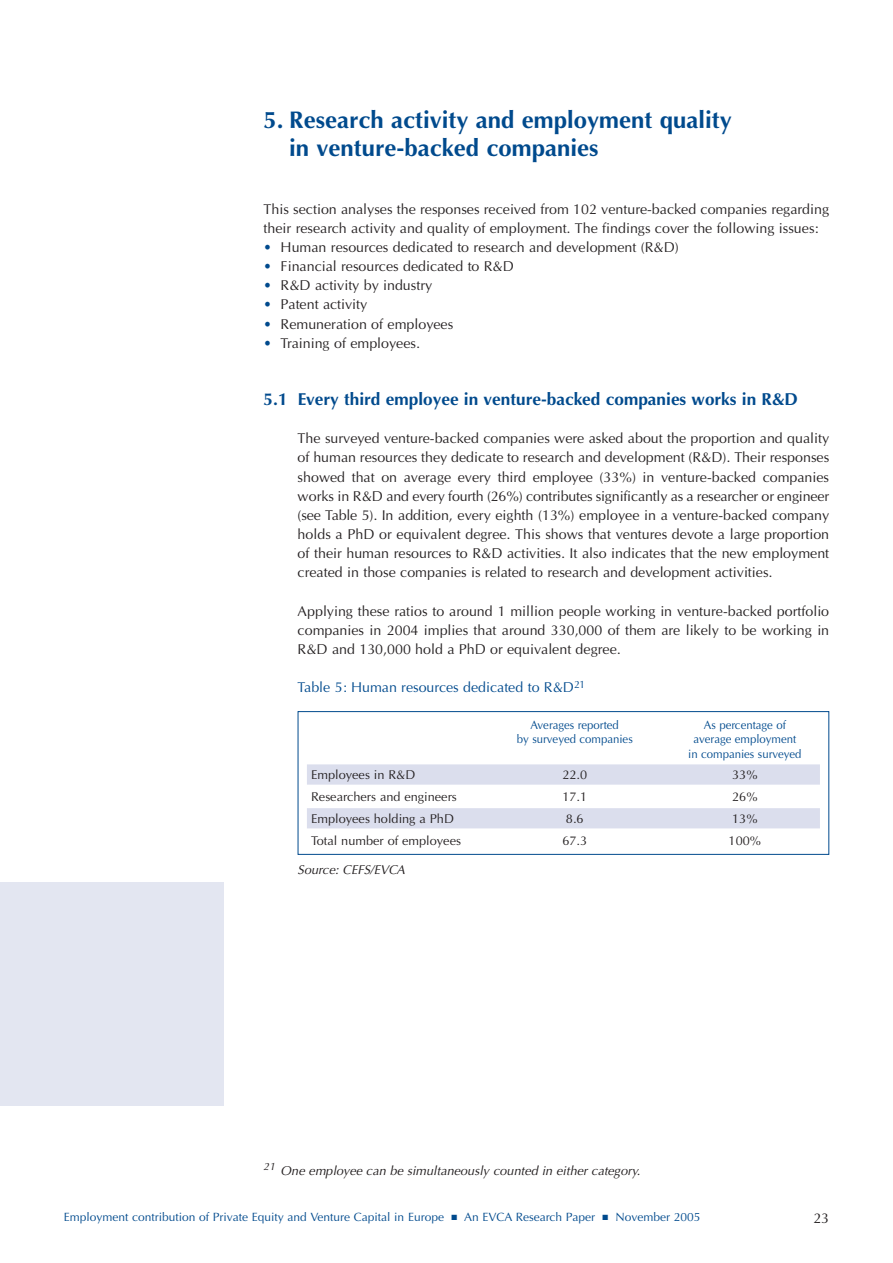
<style>
.page{position:relative;width:893px;height:1263px;background:#fff}
.page>*{position:absolute;margin:0;border:0;box-sizing:border-box;transform-origin:0 0}
.t1{font:700 24px/28.7px "Optima";color:#004a8d}
.t2{font:700 17.25px "Optima";color:#004a8d}
.t3{font:14.25px/19.2px "Optima";color:#231f20;text-align:justify}
.t4{font:14.25px "Optima";color:#004a8d}
.t5{font:12.75px "Optima";color:#231f20}
.t6{font:italic 12.75px "Optima CE";color:#231f20}
.t7{font:12px "Optima";color:#004a8d}
.t8{font:12px/14.5px "Optima";color:#004a8d;text-align:center;scale:.95 1}
.s1{color:#004a8d}
</style>
<div class="page">
<div style="left:0;top:882px;width:223px;height:224px;background:#e3e6f1"></div>
<div style="left:307px;top:764px;width:513px;height:21px;background:#dbdeed"></div>
<div style="left:307px;top:808px;width:513px;height:20px;background:#dbdeed"></div>
<div style="left:298px;top:711px;width:531px;height:144px;border:1px solid #004a8d"></div>
<h1 class="t1" style="left:289px;top:107px;width:444px;text-indent:-26px">5. Research activity and employment quality in venture-backed companies</h1>
<p class="t3" style="left:264px;top:201px;width:567px">This section analyses the responses received from 102 venture-backed companies regarding their research activity and quality of employment. The findings cover the following issues:</p>
<p class="t3" style="left:264px;top:239px;width:417px"><span class="s1">•</span> Human resources dedicated to research and development (R&amp;D)</p>
<p class="t3" style="left:264px;top:258px;width:252px"><span class="s1">•</span> Financial resources dedicated to R&amp;D</p>
<p class="t3" style="left:264px;top:277px;width:170px"><span class="s1">•</span> R&amp;D activity by industry</p>
<p class="t3" style="left:264px;top:296px;width:105px"><span class="s1">•</span> Patent activity</p>
<p class="t3" style="left:264px;top:315px;width:191px"><span class="s1">•</span> Remuneration of employees</p>
<p class="t3" style="left:264px;top:335px;width:158px"><span class="s1">•</span> Training of employees.</p>
<p class="t2" style="left:264px;top:392px;width:536px">5.1 Every third employee in venture-backed companies works in R&amp;D</p>
<p class="t3" style="left:298px;top:430px;width:533px">The surveyed venture-backed companies were asked about the proportion and quality of human resources they dedicate to research and development (R&amp;D). Their responses showed that on average every third employee (33%) in venture-backed companies works in R&amp;D and every fourth (26%) contributes significantly as a researcher or engineer (see Table 5). In addition, every eighth (13%) employee in a venture-backed company holds a PhD or equivalent degree. This shows that ventures devote a large proportion of their human resources to R&amp;D activities. It also indicates that the new employment created in those companies is related to research and development activities.</p>
<p class="t3" style="left:298px;top:602px;width:533px">Applying these ratios to around 1 million people working in venture-backed portfolio companies in 2004 implies that around 330,000 of them are likely to be working in R&amp;D and 130,000 hold a PhD or equivalent degree.</p>
<p class="t4" style="left:298px;top:681px;width:289px">Table 5: Human resources dedicated to R&amp;D<sup>21</sup></p>
<p class="t8" style="left:531px;top:718px;width:95px">Averages reported</p>
<p class="t8" style="left:704px;top:718px;width:88px">As percentage of</p>
<p class="t8" style="left:517px;top:733px;width:124px">by surveyed companies</p>
<p class="t8" style="left:688px;top:733px;width:121px">average employment in companies surveyed</p>
<p class="t5" style="left:311px;top:770px;width:106px">Employees in R&amp;D</p>
<p class="t5" style="left:562px;top:770px;width:26px">22.0</p>
<p class="t5" style="left:732px;top:770px;width:27px">33%</p>
<p class="t5" style="left:311px;top:792px;width:147px">Researchers and engineers</p>
<p class="t5" style="left:562px;top:792px;width:26px">17.1</p>
<p class="t5" style="left:732px;top:792px;width:27px">26%</p>
<p class="t5" style="left:311px;top:813px;width:144px">Employees holding a PhD</p>
<p class="t5" style="left:566px;top:813px;width:19px">8.6</p>
<p class="t5" style="left:732px;top:813px;width:27px">13%</p>
<p class="t5" style="left:311px;top:835px;width:151px">Total number of employees</p>
<p class="t5" style="left:562px;top:835px;width:26px">67.3</p>
<p class="t5" style="left:729px;top:835px;width:34px">100%</p>
<p class="t6" style="left:298px;top:865px;width:109px">Source: CEFS/EVCA</p>
<p class="t6" style="left:264px;top:1165px;width:378px"><sup>21</sup> One employee can be simultaneously counted in either category.</p>
<p class="t7" style="left:64px;top:1212px;width:638px">Employment contribution of Private Equity and Venture Capital in Europe ■ An EVCA Research Paper ■ November 2005</p>
<p class="t3" style="left:813px;top:1210px;width:17px">23</p>
</div>
